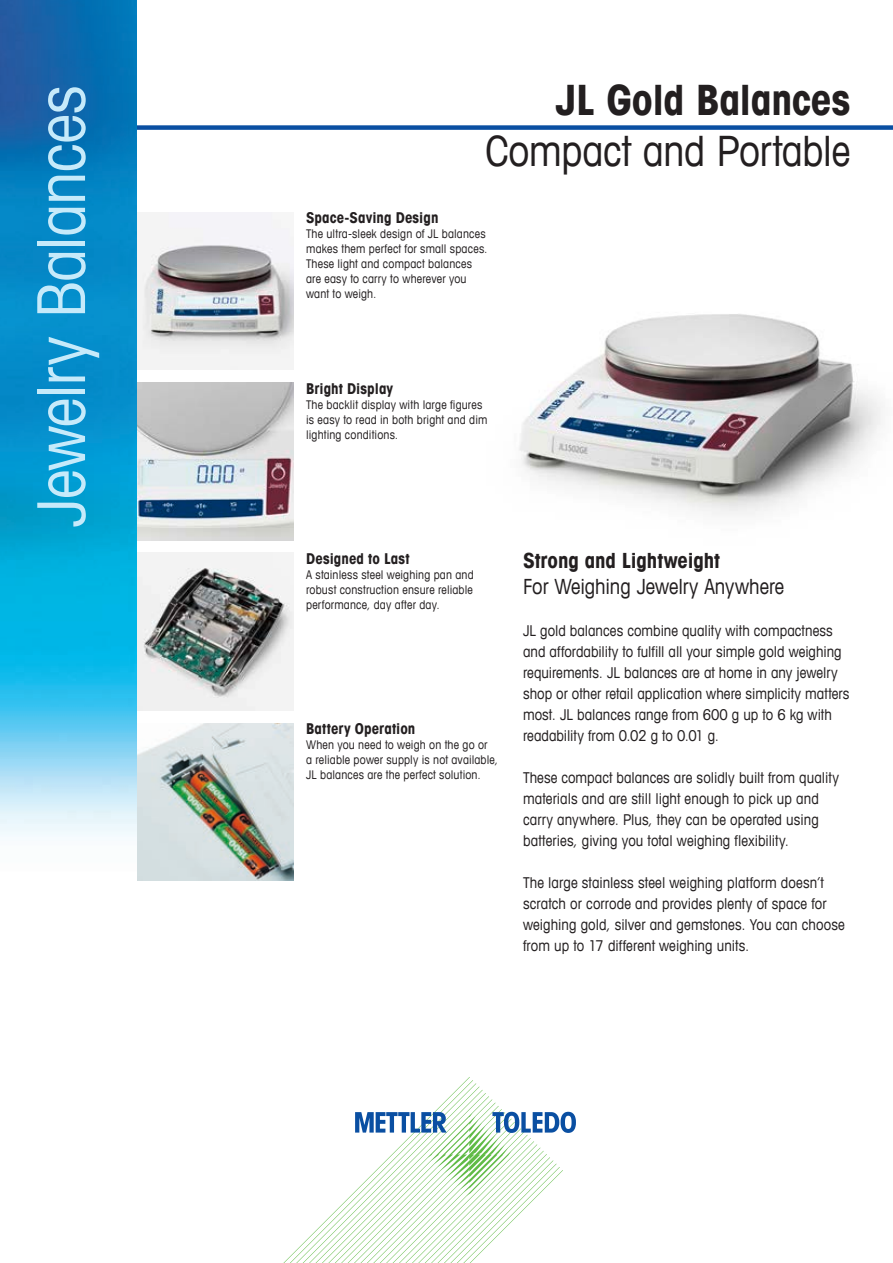
<style>
.page{position:relative;width:893px;height:1263px;background:#fff}
.page>*{position:absolute;margin:0;border:0;box-sizing:border-box;transform-origin:0 0}
.t1{font:condensed 66px "Avant Garde Com";letter-spacing:-.01em;color:#c6eafa}
.t2{font:condensed 42px "Avant Garde Com";letter-spacing:-.005em;color:#231f20}
.t3{font:700 condensed 42px "Avant Garde Com";letter-spacing:-.01em;color:#231f20}
.t4{font:condensed 21px "Avant Garde Com";letter-spacing:-.005em;color:#231f20}
.t5{font:700 condensed 21px "Avant Garde Com";letter-spacing:-.005em;color:#231f20}
.t6{font:condensed 15px/21px "Avant Garde Com";color:#231f20}
.t7{font:700 condensed 15px "Avant Garde Com";letter-spacing:.005em;color:#231f20}
.t8{font:condensed 12px/15px "Avant Garde Com";letter-spacing:.015em;color:#231f20}
</style>
<div class="page">
<img style="left:519px;top:314px;width:364px;height:201px">
<div style="left:111px;top:125px;width:782px;height:5px;background:#0a4fa2"></div>
<svg style="left:283px;top:1077px;width:293px;height:186px"></svg>
<img style="left:136px;top:213px;width:157px;height:157px">
<img style="left:136px;top:553px;width:157px;height:157px">
<img style="left:136px;top:723px;width:157px;height:157px">
<img style="left:136px;top:383px;width:157px;height:157px">
<img style="left:0;top:0;width:136px;height:837px">
<h1 class="t1" style="left:21px;top:527px;width:444px;rotate:-90deg">Jewelry Balances</h1>
<h2 class="t3" style="left:556px;top:73px;width:296px">JL Gold Balances</h2>
<h2 class="t2" style="left:485px;top:125px;width:367px">Compact and Portable</h2>
<p class="t7" style="left:306px;top:208px;width:134px">Space-Saving Design</p>
<p class="t8" style="left:306px;top:226px;width:183px">The ultra-sleek design of JL balances makes them perfect for small spaces.<br>These light and compact balances are easy to carry to wherever you want to weigh.</p>
<p class="t7" style="left:306px;top:379px;width:89px">Bright Display</p>
<p class="t8" style="left:306px;top:396px;width:183px">The backlit display with large figures is easy to read in both bright and dim lighting conditions.</p>
<p class="t7" style="left:306px;top:549px;width:105px">Designed to Last</p>
<p class="t8" style="left:306px;top:567px;width:169px;text-align:justify">A stainless steel weighing pan and robust construction ensure reliable performance, day after day.</p>
<p class="t7" style="left:306px;top:719px;width:111px">Battery Operation</p>
<p class="t8" style="left:306px;top:737px;width:193px">When you need to weigh on the go or<br>a reliable power supply is not available,<br>JL balances are the perfect solution.</p>
<h3 class="t5" style="left:523px;top:547px;width:199px">Strong and Lightweight</h3>
<h3 class="t4" style="left:523px;top:573px;width:263px">For Weighing Jewelry Anywhere</h3>
<p class="t6" style="left:523px;top:619px;width:328px">JL gold balances combine quality with compactness and affordability to fulfill all your simple gold weighing requirements. JL balances are at home in any jewelry shop or other retail application where simplicity matters most. JL balances range from 600 g up to 6 kg with readability from 0.02 g to 0.01 g.</p>
<p class="t6" style="left:523px;top:766px;width:318px">These compact balances are solidly built from quality materials and are still light enough to pick up and carry anywhere. Plus, they can be operated using batteries, giving you total weighing flexibility.</p>
<p class="t6" style="left:523px;top:871px;width:323px">The large stainless steel weighing platform doesn’t scratch or corrode and provides plenty of space for weighing gold, silver and gemstones. You can choose from up to 17 different weighing units.</p>
</div>
